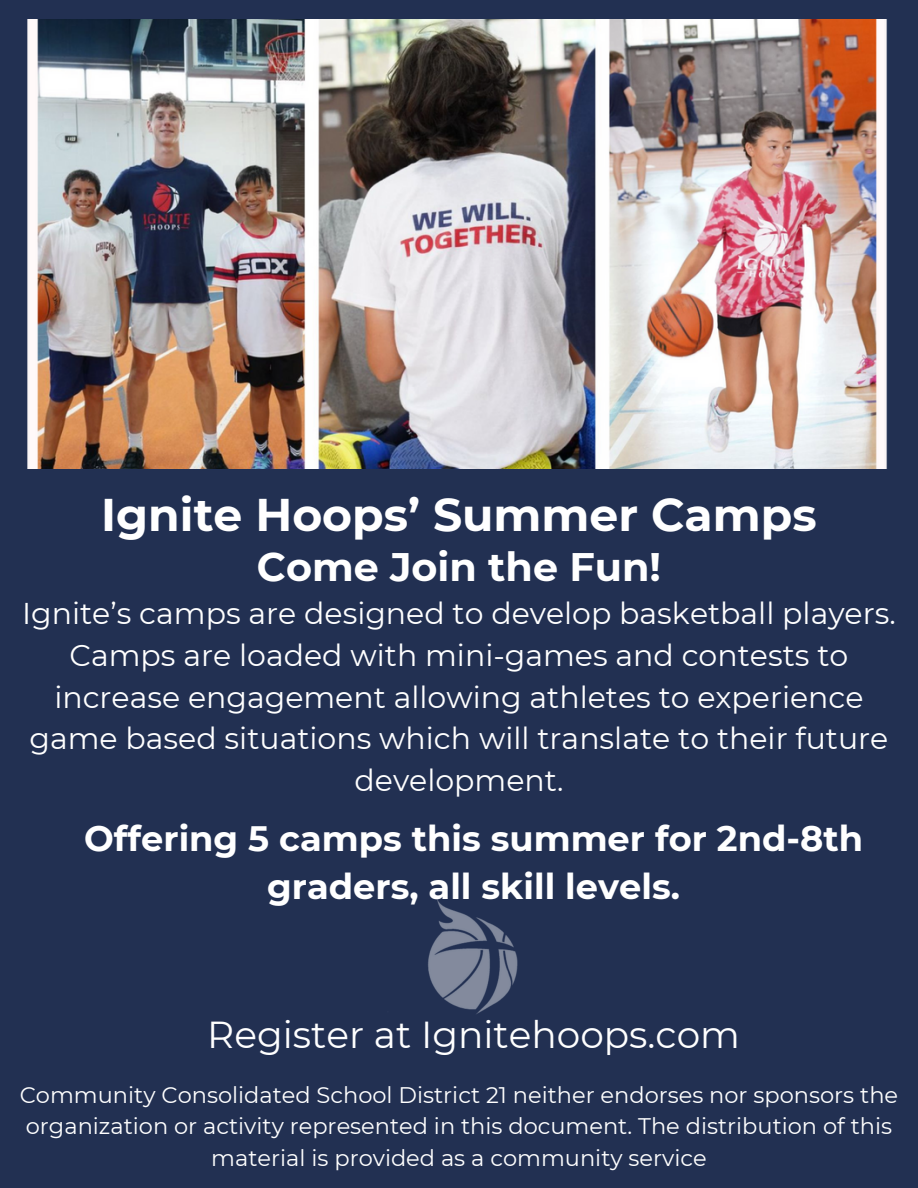
<style>
.page{position:relative;width:918px;height:1188px;background:#223052}
.page>*{position:absolute;margin:0;border:0;box-sizing:border-box;transform-origin:0 0}
.t1{font:700 45.75px "Montserrat";color:#fff}
.t2{font:700 39.75px "Montserrat";color:#fff}
.t3{font:37.5px "Montserrat";color:#fff}
.t4{font:700 35.25px/48.3px "Montserrat";color:#fff;text-align:center}
.t5{font:30px/41.7px "Montserrat";color:#fff;text-align:center}
.t6{font:22.5px/31.5px "Montserrat";color:#fff;text-align:center}
</style>
<div class="page">
<img style="left:428px;top:899px;width:90px;height:115px">
<img style="left:27px;top:20px;width:860px;height:449px">
<h1 class="t1" style="left:101px;top:487px;width:717px">Ignite Hoops’ Summer Camps</h1>
<h5 class="t2" style="left:257px;top:543px;width:406px">Come Join the Fun!</h5>
<h4 class="t5" style="left:22px;top:593px;width:875px">Ignite’s camps are designed to develop basketball players.<br>Camps are loaded with mini-games and contests to increase engagement allowing athletes to experience game based situations which will translate to their future development.</h4>
<p class="t4" style="left:84px;top:814px;width:780px">Offering 5 camps this summer for 2nd-8th graders, all skill levels.</p>
<h2 class="t3" style="left:207px;top:1012px;width:534px">Register at Ignitehoops.com</h2>
<h3 class="t6" style="left:20px;top:1079px;width:880px">Community Consolidated School District 21 neither endorses nor sponsors the organization or activity represented in this document. The distribution of this material is provided as a community service</h3>
</div>
